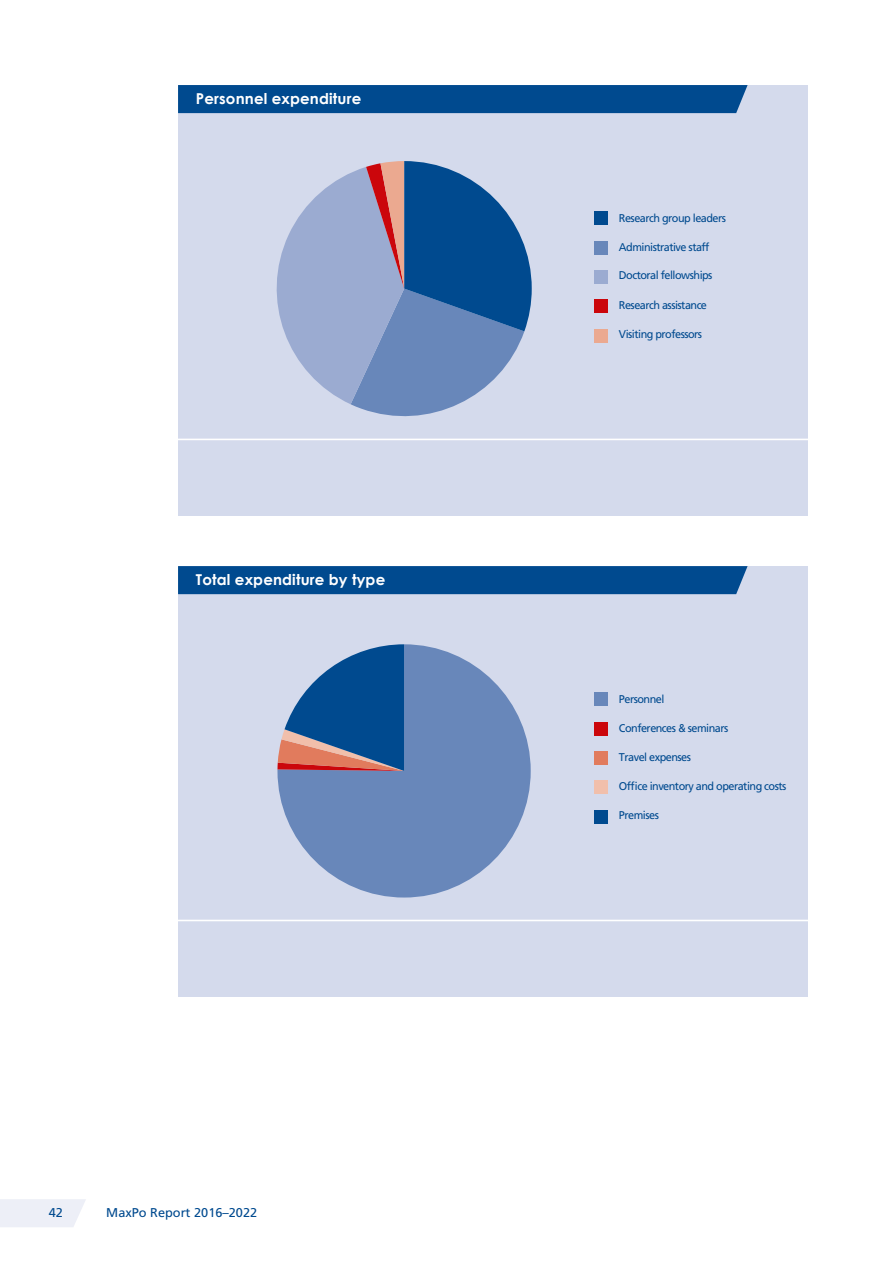
<style>
.page{position:relative;width:893px;height:1263px;background:#fff}
.page>*{position:absolute;margin:0;border:0;box-sizing:border-box;transform-origin:0 0}
.Headline__roter_und{font:700 15px "Century Gothic";letter-spacing:.01em;color:#fff}
.t1{font:12.75px "Frutiger LT Pro";color:#004a8f}
.t2{font:11.25px "Frutiger LT Pro";letter-spacing:-.045em;color:#004a8f}
</style>
<div class="page">
<svg style="left:0;top:1199px;width:86px;height:28px;background:#eef0f7"></svg>
<div style="left:179px;top:86px;width:629px;height:430px;background:#d4daec"></div>
<svg style="left:276px;top:161px;width:256px;height:256px"></svg>
<div style="left:594px;top:211px;width:14px;height:14px;background:#004a8f"></div>
<div style="left:594px;top:241px;width:14px;height:13px;background:#6887ba"></div>
<div style="left:594px;top:270px;width:14px;height:14px;background:#9babd1"></div>
<div style="left:594px;top:299px;width:14px;height:14px;background:#cb060b"></div>
<div style="left:594px;top:329px;width:14px;height:13px;background:#eba990"></div>
<hr style="left:179px;top:439px;width:629px;height:1px;background:#fff">
<div style="left:179px;top:567px;width:629px;height:430px;background:#d4daec"></div>
<div style="left:594px;top:692px;width:14px;height:14px;background:#6887ba"></div>
<div style="left:594px;top:722px;width:14px;height:13px;background:#cb060b"></div>
<div style="left:594px;top:751px;width:14px;height:14px;background:#e17b5d"></div>
<div style="left:594px;top:780px;width:14px;height:14px;background:#f1bfab"></div>
<div style="left:594px;top:810px;width:14px;height:13px;background:#004a8f"></div>
<div style="left:277px;top:644px;width:254px;height:253px;background:#6887ba;border-radius:126px"></div>
<svg style="left:277px;top:644px;width:127px;height:127px"></svg>
<hr style="left:179px;top:920px;width:629px;height:1px;background:#fff">
<div style="left:178px;top:85px;width:570px;height:28px;background:#004a8f"></div>
<div style="left:178px;top:566px;width:570px;height:28px;background:#004a8f"></div>
<p class="Headline__roter_und" style="left:196px;top:89px;width:167px">Personnel expenditure</p>
<p class="Headline__roter_und" style="left:196px;top:570px;width:191px">Total expenditure by type</p>
<p class="t1" style="left:49px;top:1205px;width:16px">42</p>
<p class="t1" style="left:106px;top:1205px;width:152px">MaxPo Report 2016–2022</p>
<p class="t2" style="left:619px;top:211px;width:109px">Research group leaders</p>
<p class="t2" style="left:619px;top:240px;width:92px">Administrative staff</p>
<p class="t2" style="left:619px;top:269px;width:95px">Doctoral fellowships</p>
<p class="t2" style="left:619px;top:299px;width:90px">Research assistance</p>
<p class="t2" style="left:619px;top:327px;width:85px">Visiting professors</p>
<p class="t2" style="left:619px;top:692px;width:47px">Personnel</p>
<p class="t2" style="left:619px;top:721px;width:111px">Conferences &amp; seminars</p>
<p class="t2" style="left:619px;top:750px;width:73px">Travel expenses</p>
<p class="t2" style="left:619px;top:780px;width:169px">Office inventory and operating costs</p>
<p class="t2" style="left:619px;top:808px;width:41px">Premises</p>
</div>
